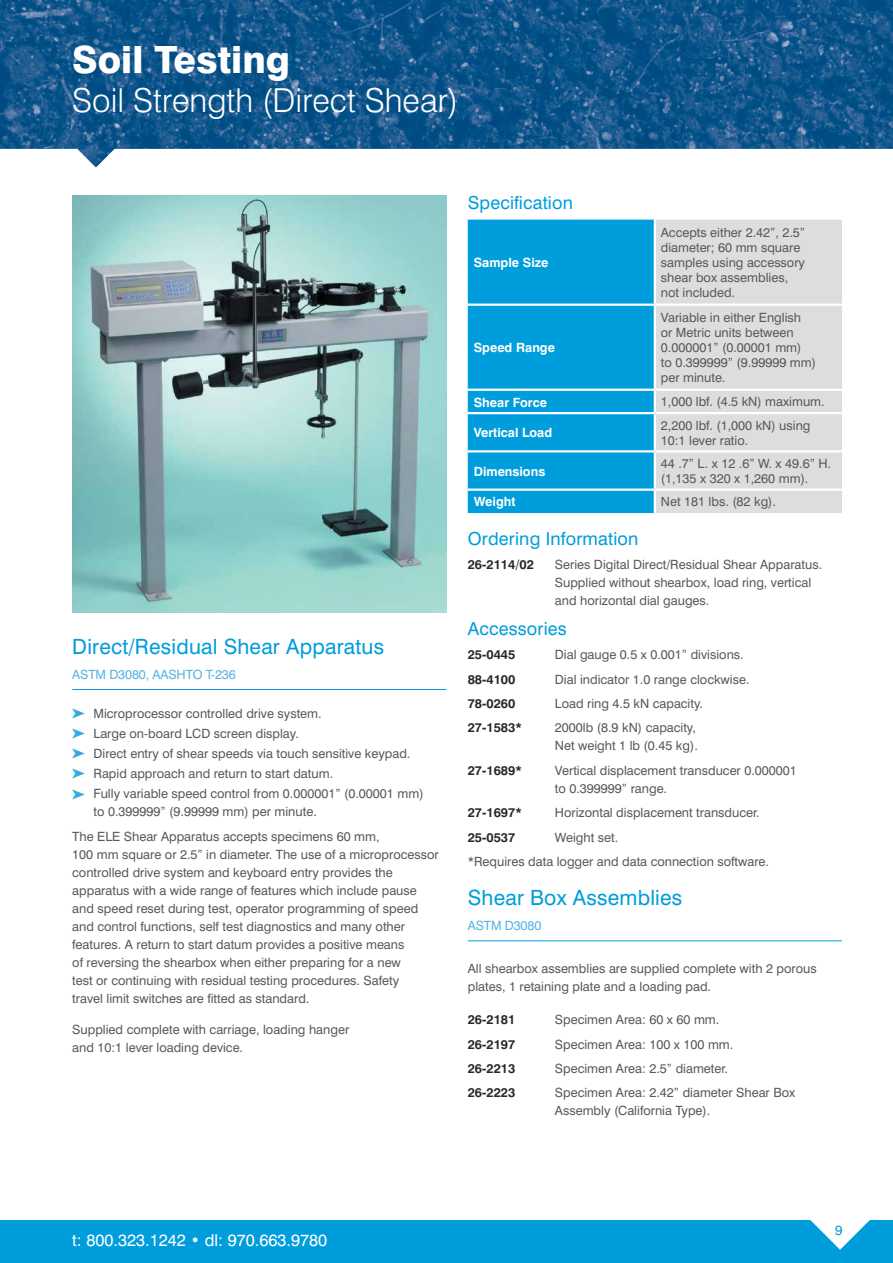
<style>
.page{position:relative;width:893px;height:1263px;background:#fff}
.page>*{position:absolute;margin:0;border:0;box-sizing:border-box;transform-origin:0 0}
.t1{font:800 37.5px "Swiss 721 BT";color:#fff}
.t2{font:300 33px "Swiss 721 BT";color:#fff}
.t3{font:21px "Swiss 721 BT";letter-spacing:.01em;color:#009ddc}
.t4{font:18px "Swiss 721 BT";letter-spacing:.01em;color:#009ddc}
.t5{font:16.5px "Swiss 721 BT";color:#fff}
.t6{font:13.5px "Swiss 721 BT";color:#009ddc}
.t7{font:12.75px/18px "Swiss 721 BT";color:#58595b}
.t8{font:700 12.75px "Swiss 721 BT";color:#292829}
.t9{font:700 12.75px "Swiss 721 BT";color:#fff}
.t10{font:12.75px "Swiss 721 BT";letter-spacing:-.01em;color:#58b3e4}
</style>
<div class="page">
<div style="left:0;top:1220px;width:893px;height:43px;background:#009ddc"></div>
<svg style="left:810px;top:1220px;width:60px;height:30px"></svg>
<img style="left:0;top:0;width:893px;height:167px">
<img style="left:72px;top:196px;width:374px;height:416px">
<hr style="left:72px;top:689px;width:374px;height:1px;background:#009ddc">
<div style="left:468px;top:220px;width:186px;height:293px;background:#009ddc"></div>
<div style="left:656px;top:220px;width:186px;height:293px;background:#dcddde"></div>
<hr style="left:468px;top:304px;width:187px;height:2px;background:#fff">
<hr style="left:655px;top:304px;width:187px;height:2px;background:#fff">
<hr style="left:468px;top:389px;width:187px;height:2px;background:#fff">
<hr style="left:655px;top:389px;width:187px;height:2px;background:#fff">
<hr style="left:468px;top:412px;width:187px;height:2px;background:#fff">
<hr style="left:655px;top:412px;width:187px;height:2px;background:#fff">
<hr style="left:468px;top:450px;width:187px;height:2px;background:#fff">
<hr style="left:655px;top:450px;width:187px;height:2px;background:#fff">
<hr style="left:468px;top:488px;width:187px;height:3px;background:#fff">
<hr style="left:655px;top:488px;width:187px;height:3px;background:#fff">
<hr style="left:468px;top:940px;width:374px;height:1px;background:#009ddc">
<h1 class="t1" style="left:72px;top:36px;width:219px">Soil Testing</h1>
<h2 class="t2" style="left:72px;top:80px;width:388px">Soil Strength (Direct Shear)</h2>
<h3 class="t3" style="left:72px;top:634px;width:313px">Direct/Residual Shear Apparatus</h3>
<p class="t10" style="left:72px;top:666px;width:165px">ASTM D3080, AASHTO T-236</p>
<p class="t7" style="left:94px;top:703px;width:332px;line-height:20.1px">Microprocessor controlled drive system.<br>Large on-board LCD screen display.<br>Direct entry of shear speeds via touch sensitive keypad.<br>Rapid approach and return to start datum.<br>Fully variable speed control from 0.000001” (0.00001 mm)</p>
<p class="t7" style="left:72px;top:799px;width:309px;line-height:24.5px;text-indent:21px">to 0.399999” (9.99999 mm) per minute.<br>The ELE Shear Apparatus accepts specimens 60 mm,</p>
<p class="t7" style="left:72px;top:845px;width:368px">100 mm square or 2.5” in diameter. The use of a microprocessor controlled drive system and keyboard entry provides the apparatus with a wide range of features which include pause and speed reset during test, operator programming of speed and control functions, self test diagnostics and many other features. A return to start datum provides a positive means<br>of reversing the shearbox when either preparing for a new<br>test or continuing with residual testing procedures. Safety<br>travel limit switches are fitted as standard.</p>
<p class="t7" style="left:72px;top:1020px;width:278px">Supplied complete with carriage, loading hanger and 10:1 lever loading device.</p>
<h3 class="t4" style="left:468px;top:192px;width:107px">Specification</h3>
<p class="t9" style="left:474px;top:255px;width:76px">Sample Size</p>
<p class="t9" style="left:474px;top:340px;width:83px">Speed Range</p>
<p class="t7" style="left:661px;top:225px;width:146px;line-height:15px">Accepts either 2.42”, 2.5” diameter; 60 mm square samples using accessory shear box assemblies, not included.</p>
<p class="t7" style="left:661px;top:310px;width:157px;line-height:15px">Variable in either English<br>or Metric units between<br>0.000001” (0.00001 mm)<br>to 0.399999” (9.99999 mm) per minute.</p>
<p class="t9" style="left:474px;top:394px;width:75px">Shear Force</p>
<p class="t7" style="left:661px;top:393px;width:165px">1,000 lbf. (4.5 kN) maximum.</p>
<p class="t9" style="left:474px;top:425px;width:80px">Vertical Load</p>
<p class="t7" style="left:661px;top:417px;width:151px;line-height:15px">2,200 lbf. (1,000 kN) using<br>10:1 lever ratio.</p>
<p class="t9" style="left:474px;top:463px;width:73px">Dimensions</p>
<p class="t7" style="left:661px;top:456px;width:172px;line-height:15px">44 .7” L. x 12 .6” W. x 49.6” H. (1,135 x 320 x 1,260 mm).</p>
<p class="t9" style="left:474px;top:494px;width:43px">Weight</p>
<p class="t7" style="left:661px;top:492px;width:117px">Net 181 lbs. (82 kg).</p>
<h3 class="t4" style="left:468px;top:528px;width:172px">Ordering Information</h3>
<p class="t8" style="left:468px;top:557px;width:68px">26-2114/02</p>
<p class="t7" style="left:555px;top:556px;width:269px">Series Digital Direct/Residual Shear Apparatus.<br>Supplied without shearbox, load ring, vertical and horizontal dial gauges.</p>
<h3 class="t4" style="left:468px;top:618px;width:101px">Accessories</h3>
<p class="t8" style="left:468px;top:647px;width:49px">25-0445</p>
<p class="t7" style="left:555px;top:646px;width:190px">Dial gauge 0.5 x 0.001” divisions.</p>
<p class="t8" style="left:468px;top:671px;width:49px">88-4100</p>
<p class="t7" style="left:555px;top:670px;width:196px">Dial indicator 1.0 range clockwise.</p>
<p class="t8" style="left:468px;top:696px;width:49px">78-0260</p>
<p class="t7" style="left:555px;top:694px;width:150px">Load ring 4.5 kN capacity.</p>
<p class="t8" style="left:468px;top:720px;width:56px">27-1583*</p>
<p class="t7" style="left:555px;top:719px;width:144px">2000lb (8.9 kN) capacity,<br>Net weight 1 lb (0.45 kg).</p>
<p class="t8" style="left:468px;top:762px;width:56px">27-1689*</p>
<p class="t7" style="left:555px;top:761px;width:243px">Vertical displacement transducer 0.000001 to 0.399999” range.</p>
<p class="t8" style="left:468px;top:805px;width:56px">27-1697*</p>
<p class="t7" style="left:555px;top:804px;width:206px">Horizontal displacement transducer.</p>
<p class="t8" style="left:468px;top:829px;width:49px">25-0537</p>
<p class="t7" style="left:468px;top:825px;width:303px;line-height:24.5px;text-indent:87px">Weight set.<br>*Requires data logger and data connection software.</p>
<h3 class="t3" style="left:468px;top:885px;width:216px">Shear Box Assemblies</h3>
<p class="t10" style="left:468px;top:917px;width:75px">ASTM D3080</p>
<p class="t7" style="left:468px;top:960px;width:350px">All shearbox assemblies are supplied complete with 2 porous plates, 1 retaining plate and a loading pad.</p>
<p class="t8" style="left:468px;top:1012px;width:49px">26-2181</p>
<p class="t7" style="left:555px;top:1010px;width:166px">Specimen Area: 60 x 60 mm.</p>
<p class="t8" style="left:468px;top:1036px;width:49px">26-2197</p>
<p class="t7" style="left:555px;top:1035px;width:180px">Specimen Area: 100 x 100 mm.</p>
<p class="t8" style="left:468px;top:1061px;width:49px">26-2213</p>
<p class="t7" style="left:555px;top:1059px;width:175px">Specimen Area: 2.5” diameter.</p>
<p class="t8" style="left:468px;top:1085px;width:49px">26-2223</p>
<p class="t7" style="left:555px;top:1084px;width:242px">Specimen Area: 2.42” diameter Shear Box<br>Assembly (California Type).</p>
<p class="t5" style="left:72px;top:1230px;width:257px">t: 800.323.1242 • dl: 970.663.9780</p>
<p class="t6" style="left:835px;top:1222px;width:9px">9</p>
</div>
